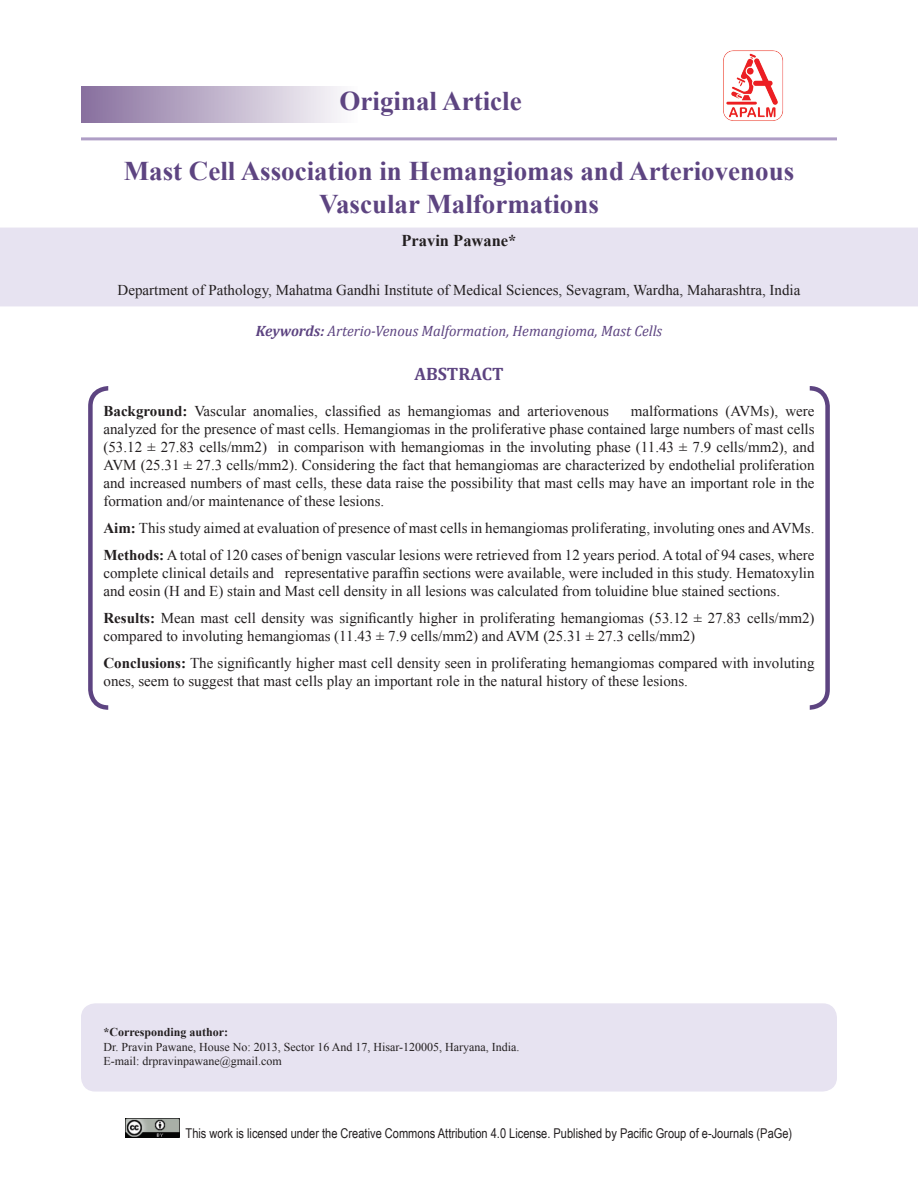
<style>
.page{position:relative;width:918px;height:1188px;background:#fff}
.page>*{position:absolute;margin:0;border:0;box-sizing:border-box;transform-origin:0 0}
.Chap_head{font:700 27px/32.4px "Times New Roman";color:#5d4481;text-align:center}
.Case_Report-_head{font:700 27px "Times New Roman";color:#5d4481}
.Abstract_head{font:700 18px "Cambria";color:#5d4481}
.Author_head{font:700 16.5px "Times New Roman";color:#231f20}
.Abstract_Text{font:15px/18px "Times New Roman";color:#231f20;text-align:justify}
.Address{font:15px "Times New Roman";color:#231f20}
.Key_Words{font:italic 15px "Cambria";color:#5d4481}
.t1{font:13.5px "Arial Narrow";color:#231f20}
.Fotnote{font:12px/14.4px "Times New Roman";color:#231f20}
.s1{font-weight:700}
</style>
<div class="page">
<div style="left:81px;top:86px;width:276px;height:37px;background:linear-gradient(to right,#876f9e,#fcfcfd)"></div>
<hr style="left:81px;top:137px;width:756px;height:3px;background:#af9ec6">
<img style="left:723px;top:50px;width:61px;height:71px">
<img style="left:126px;top:1119px;width:54px;height:19px">
<div style="left:82px;top:1004px;width:754px;height:87px;background:#e7e3f1;border-radius:14px"></div>
<div style="left:81px;top:1003px;width:756px;height:89px;border:2px solid #e7e3f1;border-radius:14px"></div>
<div style="left:1px;top:228px;width:916px;height:78px;background:#e7e3f1"></div>
<p class="Case_Report-_head" style="left:340px;top:82px;width:184px">Original Article</p>
<p class="Chap_head" style="left:124px;top:154px;width:672px">Mast Cell Association in Hemangiomas and Arteriovenous<br>Vascular Malformations</p>
<p class="Author_head" style="left:401px;top:229px;width:117px">Pravin Pawane*</p>
<p class="Address" style="left:118px;top:280px;width:684px">Department of Pathology, Mahatma Gandhi Institute of Medical Sciences, Sevagram, Wardha, Maharashtra, India</p>
<p class="Key_Words" style="left:256px;top:320px;width:408px"><span class="s1">Keywords:</span> Arterio-Venous Malformation, Hemangioma, Mast Cells</p>
<p class="Abstract_head" style="left:414px;top:361px;width:91px">ABSTRACT</p>
<p class="Abstract_Text" style="left:104px;top:402px;width:507px"><span class="s1">Background:</span> Vascular anomalies, classified as hemangiomas and arteriovenous</p>
<p class="Abstract_Text" style="left:104px;top:402px;width:713px;text-indent:527px">malformations (AVMs), were analyzed for the presence of mast cells. Hemangiomas in the proliferative phase contained large numbers of mast cells (53.12 ± 27.83 cells/mm2) in comparison with hemangiomas in the involuting phase (11.43 ± 7.9 cells/mm2), and AVM (25.31 ± 27.3 cells/mm2). Considering the fact that hemangiomas are characterized by endothelial proliferation and increased numbers of mast cells, these data raise the possibility that mast cells may have an important role in the formation and/or maintenance of these lesions.</p>
<p class="Abstract_Text" style="left:104px;top:519px;width:712px"><span class="s1">Aim:</span> This study aimed at evaluation of presence of mast cells in hemangiomas proliferating, involuting ones and AVMs.</p>
<p class="Abstract_Text" style="left:104px;top:546px;width:713px"><span class="s1">Methods:</span> A total of 120 cases of benign vascular lesions were retrieved from 12 years period. A total of 94 cases, where complete clinical details and representative paraffin sections were available, were included in this study. Hematoxylin and eosin (H and E) stain and Mast cell density in all lesions was calculated from toluidine blue stained sections.</p>
<p class="Abstract_Text" style="left:104px;top:609px;width:713px"><span class="s1">Results:</span> Mean mast cell density was significantly higher in proliferating hemangiomas (53.12 ± 27.83 cells/mm2) compared to involuting hemangiomas (11.43 ± 7.9 cells/mm2) and AVM (25.31 ± 27.3 cells/mm2)</p>
<p class="Abstract_Text" style="left:104px;top:654px;width:713px"><span class="s1">Conclusions:</span> The significantly higher mast cell density seen in proliferating hemangiomas compared with involuting ones, seem to suggest that mast cells play an important role in the natural history of these lesions.</p>
<p class="Fotnote" style="left:104px;top:1025px;width:418px"><span class="s1">*Corresponding author:<br></span>Dr. Pravin Pawane, House No: 2013, Sector 16 And 17, Hisar-120005, Haryana, India.</p>
<p class="Fotnote" style="left:104px;top:1054px;width:180px">E-mail: drpravinpawane@gmail.com</p>
<p class="t1" style="left:186px;top:1123px;width:608px">This work is licensed under the Creative Commons Attribution 4.0 License. Published by Pacific Group of e-Journals (PaGe)</p>
</div>
